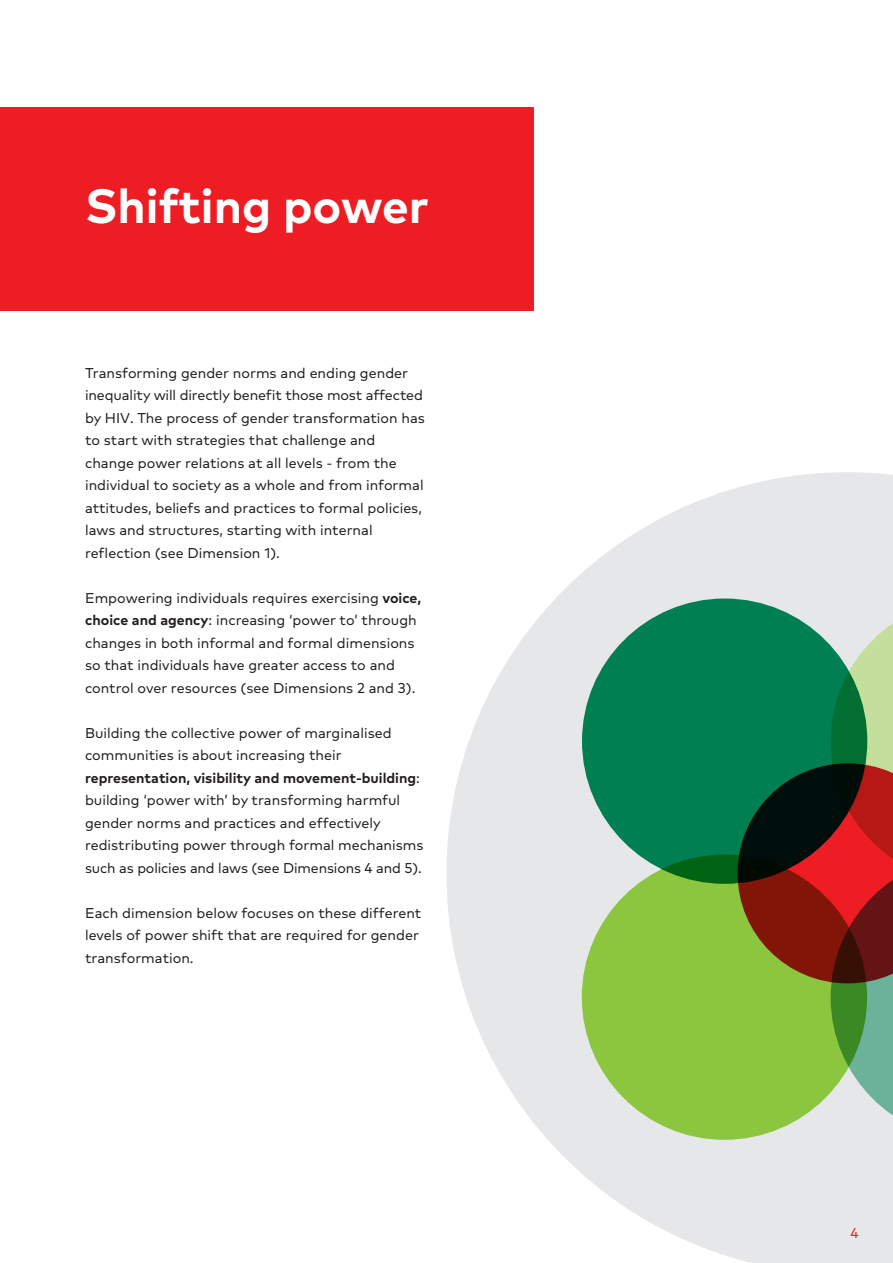
<style>
.page{position:relative;width:893px;height:1263px;background:#fff}
.page>*{position:absolute;margin:0;border:0;box-sizing:border-box;transform-origin:0 0}
.Kop{font:700 48px "FF Mark Pro AF";color:#fff}
.Body{font:14.25px/22.5px "FF Mark Pro AF";color:#231f20}
.t1{font:14.25px "FF Mark Pro AF";color:#ee1d23}
.s1{font-weight:700}
</style>
<div class="page">
<div style="left:0;top:107px;width:534px;height:203px;background:#ee1d23"></div>
<svg style="left:446px;top:472px;width:447px;height:791px;fill:#e6e7e9"></svg>
<svg style="left:738px;top:598px;width:155px;height:542px"></svg>
<svg style="left:582px;top:854px;width:285px;height:286px;fill:#8bc63e"></svg>
<svg style="left:582px;top:598px;width:285px;height:286px;fill:#007f52"></svg>
<p class="Kop" style="left:85px;top:169px;width:345px">Shifting power</p>
<p class="Body" style="left:85px;top:360px;width:341px">Transforming gender norms and ending gender inequality will directly benefit those most affected by HIV. The process of gender transformation has to start with strategies that challenge and change power relations at all levels - from the individual to society as a whole and from informal attitudes, beliefs and practices to formal policies, laws and structures, starting with internal reflection (see Dimension 1).</p>
<p class="Body" style="left:85px;top:585px;width:338px">Empowering individuals requires exercising <span class="s1">voice, choice and agency</span>: increasing ‘power to’ through changes in both informal and formal dimensions so that individuals have greater access to and control over resources (see Dimensions 2 and 3).</p>
<p class="Body" style="left:85px;top:720px;width:340px">Building the collective power of marginalised communities is about increasing their <span class="s1">representation, visibility and movement-building</span>: building ‘power with’ by transforming harmful gender norms and practices and effectively redistributing power through formal mechanisms such as policies and laws (see Dimensions 4 and 5).</p>
<p class="Body" style="left:85px;top:900px;width:338px">Each dimension below focuses on these different levels of power shift that are required for gender transformation.</p>
<p class="t1" style="left:850px;top:1222px;width:10px">4</p>
</div>
